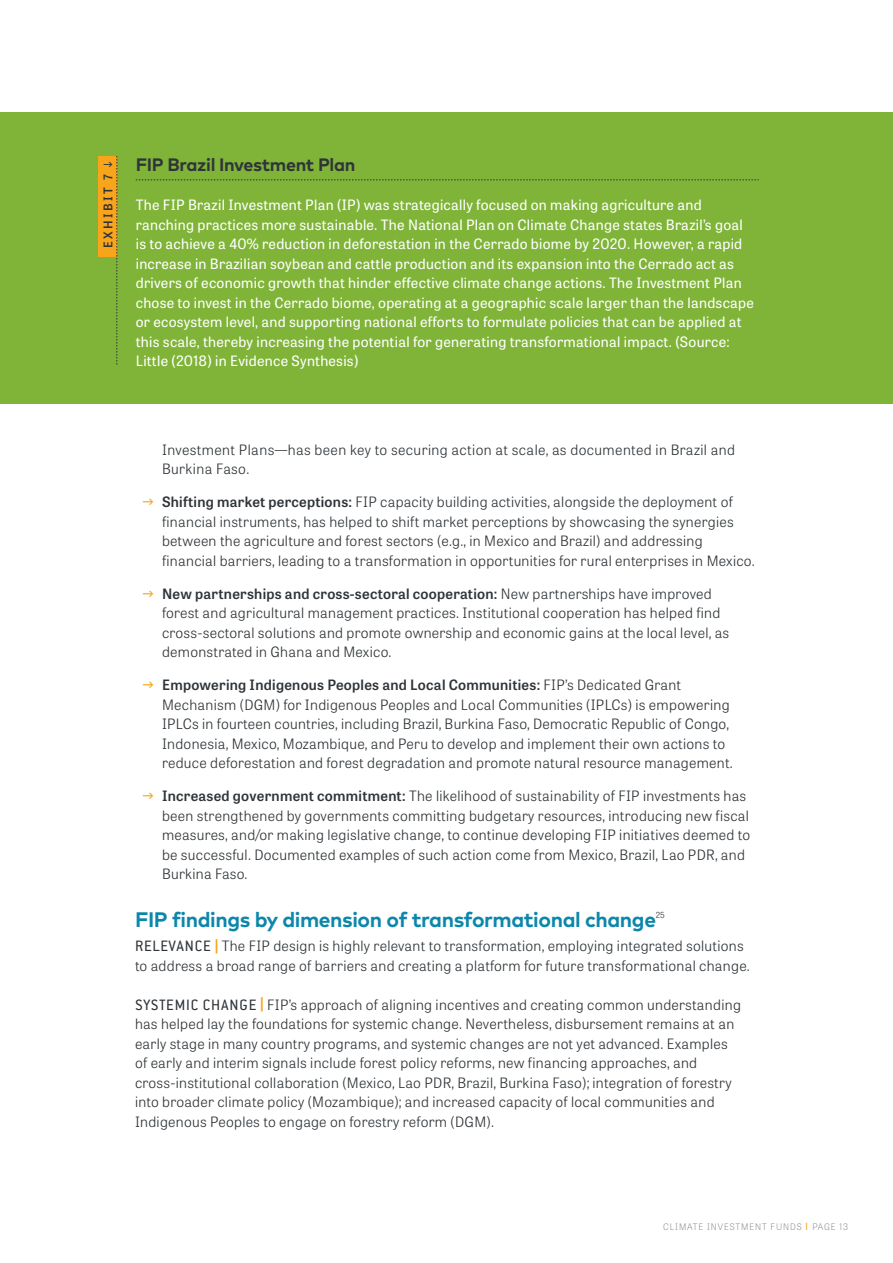
<style>
.page{position:relative;width:893px;height:1263px;background:#fff}
.page>*{position:absolute;margin:0;border:0;box-sizing:border-box;transform-origin:0 0}
.Subhead{font:700 21px "Mark Pro";letter-spacing:-.02em;color:#0c87ab}
.Exhibit_Header{font:700 18px "Mark Pro";letter-spacing:-.02em;color:#2f3438}
.Bullet_LineUnder{font:300 14.25px/19.5px "Tablet Gothic";letter-spacing:.02em;color:#2f3438}
.Body_Text{font:300 14.25px/19.5px "Tablet Gothic";letter-spacing:.02em;color:#2f3438}
.Body_Text-2{font:14.25px/19.5px "Tablet Gothic";letter-spacing:.02em;color:#fff}
.t1{font:600 12px "Tablet Gothic";letter-spacing:.2em;color:#2f3438}
.t2{font:100 9px "Tablet Gothic";letter-spacing:.1em;color:#817e82}
.Subhead-2{font:300 8.25px "Tablet Gothic";color:#2f3438}
.s1{font-weight:600}
.s2{font-family:"Conduit ITC Std";font-weight:400;font-size:16.5px}
.s3{font-weight:600;color:#f9a51b}
.s4{font-family:"Mark Pro";font-weight:400;font-size:10.5px;color:#f9a51b}
</style>
<div class="page">
<div style="left:0;top:112px;width:893px;height:292px;background:#7fb438"></div>
<div style="left:99px;top:156px;width:18px;height:101px;background:#f9a51b"></div>
<svg style="left:136px;top:180px;width:623px;height:1px"></svg>
<svg style="left:116px;top:156px;width:2px;height:209px"></svg>
<p class="t1" style="left:100px;top:248px;width:75px;rotate:-90deg">EXHIBIT 7</p>
<p class="Exhibit_Header" style="left:136px;top:151px;width:221px">FIP Brazil Investment Plan</p>
<p class="Body_Text-2" style="left:136px;top:194px;width:620px">The FIP Brazil Investment Plan (IP) was strategically focused on making agriculture and ranching practices more sustainable. The National Plan on Climate Change states Brazil’s goal is to achieve a 40% reduction in deforestation in the Cerrado biome by 2020. However, a rapid increase in Brazilian soybean and cattle production and its expansion into the Cerrado act as drivers of economic growth that hinder effective climate change actions. The Investment Plan chose to invest in the Cerrado biome, operating at a geographic scale larger than the landscape or ecosystem level, and supporting national efforts to formulate policies that can be applied at this scale, thereby increasing the potential for generating transformational impact. (Source:<br>Little (2018) in Evidence Synthesis)</p>
<p class="Bullet_LineUnder" style="left:162px;top:439px;width:575px">Investment Plans—has been key to securing action at scale, as documented in Brazil and<br>Burkina Faso.</p>
<p class="Bullet_LineUnder" style="left:162px;top:492px;width:594px"><span class="s1">Shifting market perceptions:</span> FIP capacity building activities, alongside the deployment of financial instruments, has helped to shift market perceptions by showcasing the synergies between the agriculture and forest sectors (e.g., in Mexico and Brazil) and addressing financial barriers, leading to a transformation in opportunities for rural enterprises in Mexico.</p>
<p class="Bullet_LineUnder" style="left:162px;top:583px;width:569px"><span class="s1">New partnerships and cross-sectoral cooperation:</span> New partnerships have improved forest and agricultural management practices. Institutional cooperation has helped find cross-sectoral solutions and promote ownership and economic gains at the local level, as demonstrated in Ghana and Mexico.</p>
<p class="Bullet_LineUnder" style="left:162px;top:675px;width:572px"><span class="s1">Empowering Indigenous Peoples and Local Communities:</span> FIP’s Dedicated Grant Mechanism (DGM) for Indigenous Peoples and Local Communities (IPLCs) is empowering IPLCs in fourteen countries, including Brazil, Burkina Faso, Democratic Republic of Congo, Indonesia, Mexico, Mozambique, and Peru to develop and implement their own actions to reduce deforestation and forest degradation and promote natural resource management.</p>
<p class="Bullet_LineUnder" style="left:162px;top:786px;width:590px"><span class="s1">Increased government commitment:</span> The likelihood of sustainability of FIP investments has been strengthened by governments committing budgetary resources, introducing new fiscal measures, and/or making legislative change, to continue developing FIP initiatives deemed to be successful. Documented examples of such action come from Mexico, Brazil, Lao PDR, and Burkina Faso.</p>
<p class="Subhead" style="left:135px;top:904px;width:522px">FIP findings by dimension of transformational change</p>
<p class="Subhead-2" style="left:656px;top:909px;width:11px">25</p>
<p class="Body_Text" style="left:135px;top:936px;width:616px"><span class="s2">RELEVANCE</span> <span class="s3">|</span> The FIP design is highly relevant to transformation, employing integrated solutions to address a broad range of barriers and creating a platform for future transformational change.</p>
<p class="Body_Text" style="left:135px;top:994px;width:607px"><span class="s2">SYSTEMIC CHANGE</span> <span class="s3">|</span> FIP’s approach of aligning incentives and creating common understanding has helped lay the foundations for systemic change. Nevertheless, disbursement remains at an early stage in many country programs, and systemic changes are not yet advanced. Examples of early and interim signals include forest policy reforms, new financing approaches, and cross-institutional collaboration (Mexico, Lao PDR, Brazil, Burkina Faso); integration of forestry into broader climate policy (Mozambique); and increased capacity of local communities and Indigenous Peoples to engage on forestry reform (DGM).</p>
<p class="t2" style="left:663px;top:1220px;width:186px">CLIMATE INVESTMENT FUNDS <span class="s4">I</span> PAGE 13</p>
</div>
